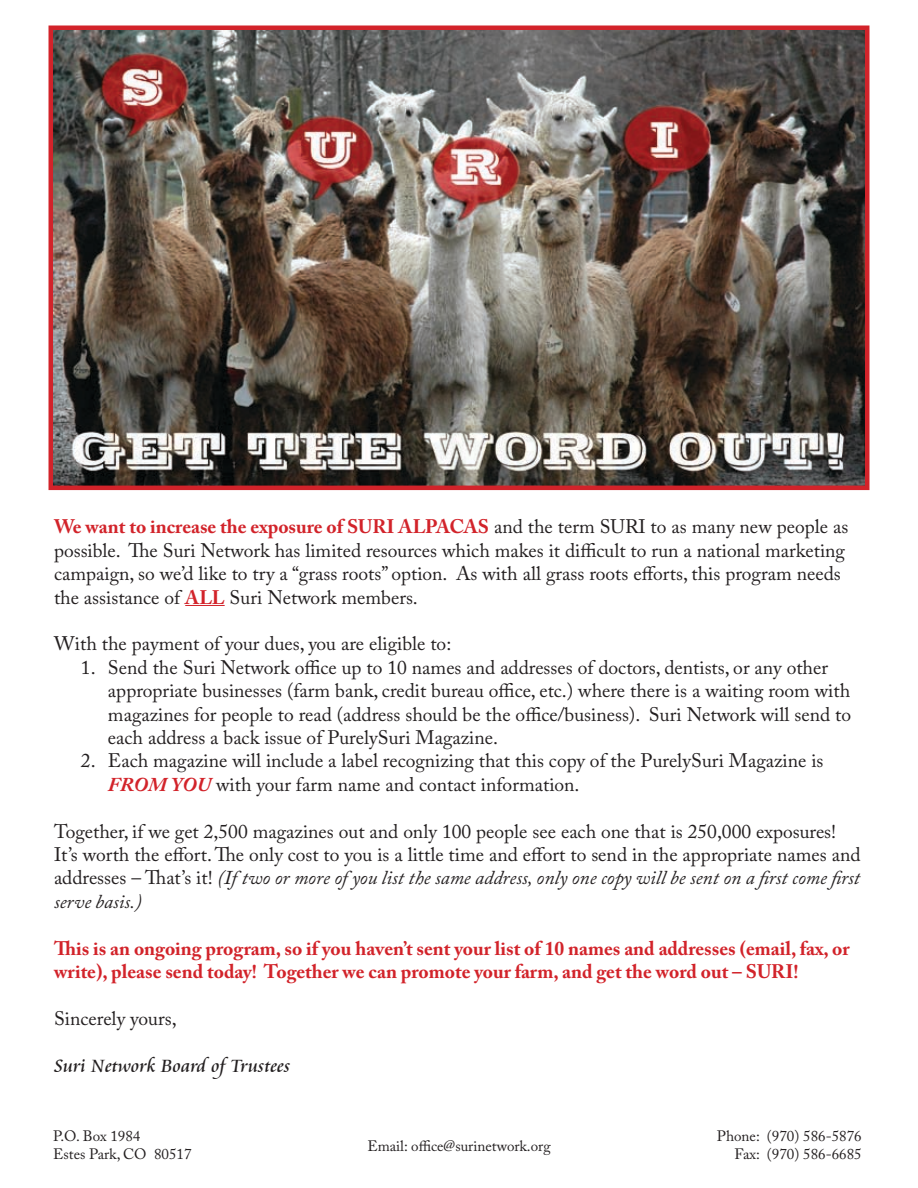
<style>
.page{position:relative;width:918px;height:1188px;background:#fff}
.page>*{position:absolute;margin:0;border:0;box-sizing:border-box;transform-origin:0 0}
.t1{font:19.5px/23.4px "Adobe Caslon Pro";color:#231f20}
.t2{font:700 19.5px/23.4px "Adobe Caslon Pro";color:#d2232a}
.t3{font:19.5px "Cataneo BT";color:#231f20}
.t4{font:15px "Adobe Caslon Pro";color:#231f20}
.s1{font-weight:700;color:#d2232a}
.s2{font-weight:700;font-style:italic;color:#d2232a}
.s3{font-style:italic}
</style>
<div class="page">
<hr style="left:185px;top:605px;width:40px;height:1px;background:#d2232a">
<img style="left:54px;top:31px;width:810px;height:454px">
<div style="left:49px;top:26px;width:820px;height:464px;border:4px solid #d2232a"></div>
<p class="t1" style="left:54px;top:515px;width:796px"><span class="s1">We want to increase the exposure of SURI ALPACAS</span> and the term SURI to as many new people as possible. The Suri Network has limited resources which makes it difficult to run a national marketing campaign, so we’d like to try a “grass roots” option. As with all grass roots efforts, this program needs the assistance of <span class="s1">ALL</span> Suri Network members.</p>
<p class="t1" style="left:54px;top:632px;width:399px">With the payment of your dues, you are eligible to:</p>
<p class="t1" style="left:108px;top:655px;width:745px;text-indent:-27px">1. Send the Suri Network office up to 10 names and addresses of doctors, dentists, or any other appropriate businesses (farm bank, credit bureau office, etc.) where there is a waiting room with magazines for people to read (address should be the office/business). Suri Network will send to each address a back issue of PurelySuri Magazine.</p>
<p class="t1" style="left:108px;top:749px;width:717px;text-indent:-27px">2. Each magazine will include a label recognizing that this copy of the PurelySuri Magazine is<br><span class="s2">FROM YOU</span> with your farm name and contact information.</p>
<p class="t1" style="left:54px;top:819px;width:808px">Together, if we get 2,500 magazines out and only 100 people see each one that is 250,000 exposures!<br>It’s worth the effort. The only cost to you is a little time and effort to send in the appropriate names and addresses – That’s it! <span class="s3">(If two or more of you list the same address, only one copy will be sent on a first come first serve basis.)</span></p>
<p class="t2" style="left:54px;top:936px;width:797px">This is an ongoing program, so if you haven’t sent your list of 10 names and addresses (email, fax, or write), please send today! Together we can promote your farm, and get the word out – SURI!</p>
<p class="t1" style="left:54px;top:1006px;width:124px">Sincerely yours,</p>
<p class="t3" style="left:54px;top:1053px;width:238px">Suri Network Board ofTrustees</p>
<p class="t4" style="left:53px;top:1127px;width:89px">P.O. Box 1984</p>
<p class="t4" style="left:717px;top:1127px;width:146px">Phone: (970) 586-5876</p>
<p class="t4" style="left:53px;top:1145px;width:140px">Estes Park, CO 80517</p>
<p class="t4" style="left:735px;top:1145px;width:129px">Fax: (970) 586-6685</p>
<p class="t4" style="left:367px;top:1137px;width:185px">Email: office@surinetwork.org</p>
</div>
